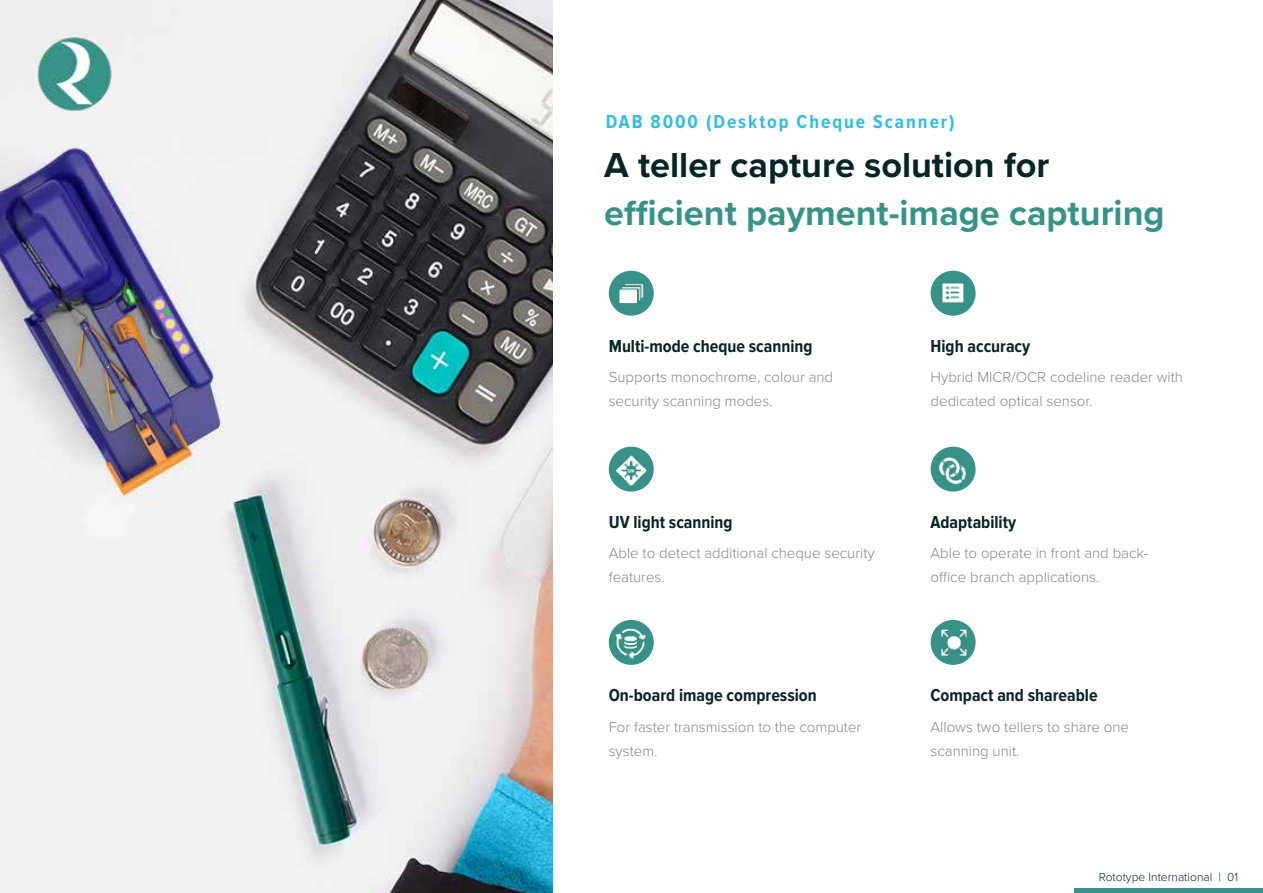
<style>
.page{position:relative;width:1263px;height:893px;background:#fff}
.page>*{position:absolute;margin:0;border:0;box-sizing:border-box;transform-origin:0 0}
.t1{font:700 36px "Proxima Nova";color:#379388}
.t2{font:700 36px "Proxima Nova";color:#082525}
.t3{font:700 19.5px "Proxima Nova Cond";letter-spacing:.1em;color:#33bce4}
.t4{font:700 18px "Proxima Nova Cond";color:#082525}
.t5{font:300 15px/24px "Proxima Nova";color:#888787}
.t6{font:300 12px "Proxima Nova";color:#082525}
</style>
<div class="page">
<img style="left:0;top:0;width:553px;height:893px">
<div style="left:1074px;top:888px;width:189px;height:5px;background:#379388"></div>
<div style="left:609px;top:447px;width:45px;height:45px;background:#379388;border-radius:50%"></div>
<img style="left:616px;top:455px;width:30px;height:30px">
<div style="left:930px;top:447px;width:45px;height:45px;background:#379388;border-radius:50%"></div>
<img style="left:938px;top:457px;width:29px;height:28px">
<div style="left:609px;top:620px;width:45px;height:45px;background:#379388;border-radius:50%"></div>
<img style="left:616px;top:628px;width:30px;height:31px">
<div style="left:930px;top:620px;width:45px;height:45px;background:#379388;border-radius:50%"></div>
<img style="left:941px;top:627px;width:29px;height:30px">
<div style="left:930px;top:271px;width:45px;height:45px;background:#379388;border-radius:50%"></div>
<img style="left:942px;top:283px;width:22px;height:20px">
<div style="left:609px;top:271px;width:45px;height:45px;background:#379388;border-radius:50%"></div>
<img style="left:619px;top:283px;width:25px;height:21px">
<img style="left:34px;top:34px;width:81px;height:81px">
<h2 class="t3" style="left:606px;top:111px;width:350px">DAB 8000 (Desktop Cheque Scanner)</h2>
<h1 class="t2" style="left:604px;top:138px;width:447px">A teller capture solution for</h1>
<h1 class="t1" style="left:604px;top:186px;width:562px">efficient payment-image capturing</h1>
<p class="t4" style="left:609px;top:336px;width:205px">Multi-mode cheque scanning</p>
<p class="t5" style="left:609px;top:364px;width:226px">Supports monochrome, colour and security scanning modes.</p>
<p class="t4" style="left:609px;top:512px;width:125px">UV light scanning</p>
<p class="t5" style="left:609px;top:541px;width:267px">Able to detect additional cheque security features.</p>
<p class="t4" style="left:609px;top:685px;width:210px">On-board image compression</p>
<p class="t5" style="left:609px;top:714px;width:254px">For faster transmission to the computer system.</p>
<p class="t4" style="left:930px;top:336px;width:101px">High accuracy</p>
<p class="t5" style="left:930px;top:365px;width:254px">Hybrid MICR/OCR codeline reader with dedicated optical sensor.</p>
<p class="t4" style="left:930px;top:512px;width:87px">Adaptability</p>
<p class="t5" style="left:930px;top:541px;width:219px">Able to operate in front and back&shy;office branch applications.</p>
<p class="t4" style="left:930px;top:685px;width:169px">Compact and shareable</p>
<p class="t5" style="left:930px;top:714px;width:200px">Allows two tellers to share one scanning unit.</p>
<p class="t6" style="left:1099px;top:868px;width:141px">Rototype International | 01</p>
</div>
